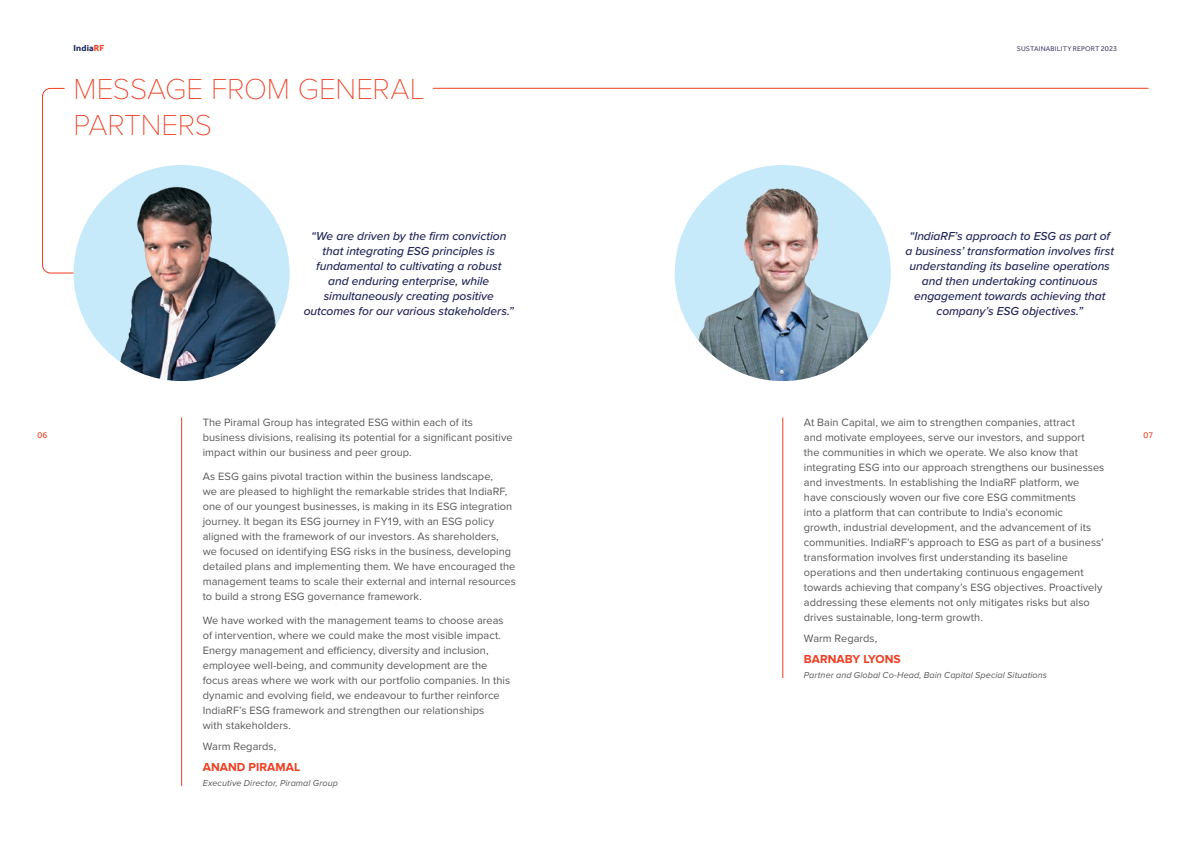
<style>
.page{position:relative;width:1191px;height:842px;background:#fff}
.page>*{position:absolute;margin:0;border:0;box-sizing:border-box;transform-origin:0 0}
.Headline__Level_1{font:100 30px/36px "Proxima Nova T";letter-spacing:-.005em;color:#ef3e22}
.Body_Copy{font:italic 500 12px/15px "Proxima Nova";letter-spacing:-.005em;color:#1e2557;text-align:center}
.Body_Copy-2{font:700 12px "Proxima Nova";letter-spacing:.005em;color:#ef3e22}
.Body_Copy-3{font:11px/15px "Proxima Nova";letter-spacing:.005em;color:#57585a}
.Body_Copy-4{font:italic 9px "Proxima Nova";letter-spacing:.01em;color:#57585a}
.t1{font:700 9px "Effra";letter-spacing:.015em;color:#1e2557}
.t2{font:9px "Effra";color:#ef3e22}
.t3{font:7px "Effra";letter-spacing:.02em;color:#42426c}
.s1{color:#ef3e22}
.s2{font-size:7.5px}
</style>
<div class="page">
<hr style="left:782px;top:418px;width:1px;height:260px;background:#ef3e22">
<hr style="left:181px;top:418px;width:1px;height:368px;background:#ef3e22">
<hr style="left:433px;top:88px;width:715px;height:1px;background:#ef3e22">
<img style="left:74px;top:165px;width:212px;height:216px">
<div style="left:675px;top:165px;width:216px;height:216px;background:#c6eafa;border-radius:50%"></div>
<img style="left:688px;top:165px;width:189px;height:216px">
<svg style="left:42px;top:88px;width:32px;height:186px"></svg>
<p class="t1" style="left:74px;top:43px;width:32px">India<span class="s1">RF</span></p>
<p class="t3" style="left:1016px;top:44px;width:102px">SUSTAINABILITY REPORT <span class="s2">2023</span></p>
<p class="Headline__Level_1" style="left:74px;top:69px;width:353px">MESSAGE FROM GENERAL<br>PARTNERS</p>
<p class="Body_Copy" style="left:304px;top:228px;width:212px">“We are driven by the firm conviction that integrating ESG principles is fundamental to cultivating a robust<br>and enduring enterprise, while simultaneously creating positive outcomes for our various stakeholders.”</p>
<p class="Body_Copy" style="left:905px;top:228px;width:210px">“IndiaRF’s approach to ESG as part of a business’ transformation involves first understanding its baseline operations and then undertaking continuous engagement towards achieving that company’s ESG objectives.”</p>
<p class="t2" style="left:37px;top:430px;width:12px">06</p>
<p class="Body_Copy-3" style="left:203px;top:414px;width:311px">The Piramal Group has integrated ESG within each of its business divisions, realising its potential for a significant positive impact within our business and peer group.</p>
<p class="Body_Copy-3" style="left:203px;top:468px;width:314px">As ESG gains pivotal traction within the business landscape,<br>we are pleased to highlight the remarkable strides that IndiaRF, one of our youngest businesses, is making in its ESG integration journey. It began its ESG journey in FY19, with an ESG policy aligned with the framework of our investors. As shareholders,<br>we focused on identifying ESG risks in the business, developing detailed plans and implementing them. We have encouraged the management teams to scale their external and internal resources to build a strong ESG governance framework.</p>
<p class="Body_Copy-3" style="left:203px;top:612px;width:309px">We have worked with the management teams to choose areas of intervention, where we could make the most visible impact.<br>Energy management and efficiency, diversity and inclusion, employee well-being, and community development are the focus areas where we work with our portfolio companies. In this dynamic and evolving field, we endeavour to further reinforce IndiaRF’s ESG framework and strengthen our relationships<br>with stakeholders.</p>
<p class="Body_Copy-3" style="left:203px;top:738px;width:75px">Warm Regards,</p>
<p class="Body_Copy-2" style="left:203px;top:760px;width:99px">ANAND PIRAMAL</p>
<p class="Body_Copy-4" style="left:203px;top:776px;width:137px">Executive Director, Piramal Group</p>
<p class="Body_Copy-3" style="left:804px;top:414px;width:302px">At Bain Capital, we aim to strengthen companies, attract<br>and motivate employees, serve our investors, and support<br>the communities in which we operate. We also know that integrating ESG into our approach strengthens our businesses and investments. In establishing the IndiaRF platform, we have consciously woven our five core ESG commitments<br>into a platform that can contribute to India’s economic<br>growth, industrial development, and the advancement of its communities. IndiaRF’s approach to ESG as part of a business’ transformation involves first understanding its baseline operations and then undertaking continuous engagement towards achieving that company’s ESG objectives. Proactively addressing these elements not only mitigates risks but also drives sustainable, long-term growth.</p>
<p class="Body_Copy-3" style="left:804px;top:630px;width:75px">Warm Regards,</p>
<p class="Body_Copy-2" style="left:804px;top:652px;width:98px">BARNABY LYONS</p>
<p class="Body_Copy-4" style="left:804px;top:668px;width:244px">Partner and Global Co-Head, Bain Capital Special Situations</p>
<p class="t2" style="left:1143px;top:430px;width:11px">07</p>
</div>
